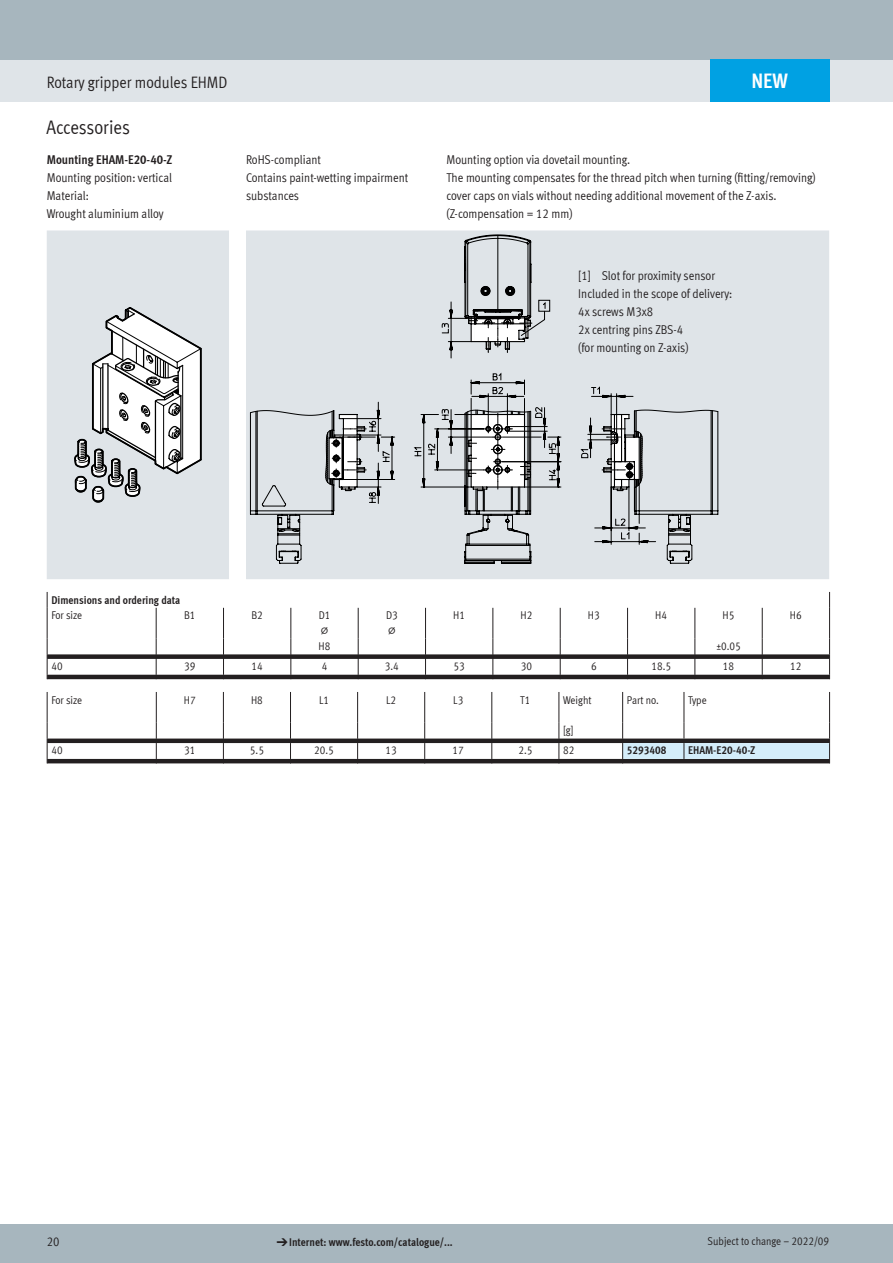
<style>
.page{position:relative;width:893px;height:1263px;background:#fff}
.page>*{position:absolute;margin:0;border:0;box-sizing:border-box;transform-origin:0 0}
.t1{font:700 21px "Meta Cond LF";color:#fff}
.t2{font:19.5px "Meta Cond LF";letter-spacing:-.005em;color:#231f20}
.t3{font:16.5px "Meta Cond LF";color:#231f20}
.t4{font:12.75px/18px "Meta Cond LF";color:#231f20}
.t5{font:700 12.75px "Meta Cond LF";color:#231f20}
.t6{font:11.25px "Meta Cond LF";color:#231f20}
.t7{font:700 11.25px "Meta Cond LF";color:#231f20}
.t8{font:11.25px "Meto Pict 182";color:#231f20}
.s1{font-family:"Meto Pict 182";font-weight:400}
</style>
<div class="page">
<div style="left:0;top:1225px;width:893px;height:38px;background:#a7b6be"></div>
<div style="left:0;top:60px;width:893px;height:42px;background:#dfe4e8"></div>
<div style="left:0;top:0;width:893px;height:60px;background:#a7b6be"></div>
<div style="left:47px;top:230px;width:782px;height:349px;background:#dfe4e8"></div>
<svg style="left:72px;top:306px;width:131px;height:198px"></svg>
<svg style="left:580px;top:386px;width:138px;height:178px;background:#c0c4c7"></svg>
<svg style="left:413px;top:372px;width:148px;height:192px;background:#c2c6c9"></svg>
<svg style="left:250px;top:402px;width:145px;height:162px;background:#caced2"></svg>
<svg style="left:441px;top:235px;width:109px;height:123px;background:#c0c4c7"></svg>
<svg style="left:47px;top:592px;width:1px;height:16px"></svg>
<svg style="left:829px;top:592px;width:1px;height:16px"></svg>
<hr style="left:47px;top:608px;width:1px;height:31px;background:#231f20">
<hr style="left:156px;top:608px;width:1px;height:31px;background:#231f20">
<hr style="left:223px;top:608px;width:1px;height:31px;background:#231f20">
<hr style="left:290px;top:608px;width:1px;height:31px;background:#231f20">
<hr style="left:358px;top:608px;width:1px;height:31px;background:#231f20">
<hr style="left:425px;top:608px;width:1px;height:31px;background:#231f20">
<hr style="left:492px;top:608px;width:1px;height:31px;background:#231f20">
<hr style="left:560px;top:608px;width:1px;height:31px;background:#231f20">
<hr style="left:627px;top:608px;width:1px;height:31px;background:#231f20">
<hr style="left:694px;top:608px;width:1px;height:31px;background:#231f20">
<hr style="left:762px;top:608px;width:1px;height:31px;background:#231f20">
<hr style="left:829px;top:608px;width:1px;height:31px;background:#231f20">
<svg style="left:47px;top:639px;width:783px;height:40px"></svg>
<hr style="left:47px;top:692px;width:1px;height:31px;background:#231f20">
<hr style="left:156px;top:692px;width:1px;height:31px;background:#231f20">
<hr style="left:223px;top:692px;width:1px;height:31px;background:#231f20">
<hr style="left:290px;top:692px;width:1px;height:31px;background:#231f20">
<hr style="left:357px;top:692px;width:1px;height:31px;background:#231f20">
<hr style="left:424px;top:692px;width:1px;height:31px;background:#231f20">
<hr style="left:491px;top:692px;width:1px;height:31px;background:#231f20">
<hr style="left:559px;top:692px;width:1px;height:31px;background:#231f20">
<hr style="left:622px;top:692px;width:1px;height:31px;background:#231f20">
<hr style="left:829px;top:692px;width:1px;height:31px;background:#231f20">
<hr style="left:684px;top:692px;width:1px;height:31px;background:#231f20">
<svg style="left:47px;top:723px;width:783px;height:40px"></svg>
<div style="left:710px;top:60px;width:119px;height:42px;background:#00a1e3"></div>
<p class="t3" style="left:47px;top:72px;width:182px">Rotary gripper modules EHMD</p>
<h2 class="t2" style="left:47px;top:116px;width:85px">Accessories</h2>
<p class="t5" style="left:47px;top:151px;width:127px">Mounting EHAM-E20-40-Z</p>
<p class="t4" style="left:47px;top:168px;width:127px">Mounting position: vertical<br>Material:<br>Wrought aluminium alloy</p>
<h1 class="t1" style="left:751px;top:67px;width:38px">NEW</h1>
<p class="t4" style="left:246px;top:150px;width:164px">RoHS-compliant<br>Contains paint-wetting impairment substances</p>
<p class="t4" style="left:446px;top:150px;width:371px">Mounting option via dovetail mounting.<br>The mounting compensates for the thread pitch when turning (fitting/removing) cover caps on vials without needing additional movement of the Z-axis. (Z-compensation = 12 mm)</p>
<p class="t4" style="left:578px;top:266px;width:155px">[1] Slot for proximity sensor<br>Included in the scope of delivery:<br>4x screws M3x8<br>2x centring pins ZBS-4<br>(for mounting on Z-axis)</p>
<p class="t7" style="left:51px;top:592px;width:130px">Dimensions and ordering data</p>
<p class="t6" style="left:51px;top:608px;width:32px">For size</p>
<p class="t6" style="left:184px;top:608px;width:13px">B1</p>
<p class="t6" style="left:251px;top:608px;width:13px">B2</p>
<p class="t6" style="left:319px;top:608px;width:13px">D1</p>
<p class="t8" style="left:321px;top:623px;width:8px">@</p>
<p class="t6" style="left:386px;top:608px;width:13px">D3</p>
<p class="t8" style="left:388px;top:623px;width:8px">@</p>
<p class="t6" style="left:453px;top:608px;width:13px">H1</p>
<p class="t6" style="left:521px;top:608px;width:13px">H2</p>
<p class="t6" style="left:588px;top:608px;width:13px">H3</p>
<p class="t6" style="left:655px;top:608px;width:13px">H4</p>
<p class="t6" style="left:723px;top:608px;width:13px">H5</p>
<p class="t6" style="left:790px;top:608px;width:13px">H6</p>
<p class="t6" style="left:319px;top:639px;width:13px">H8</p>
<p class="t6" style="left:716px;top:639px;width:26px">±0.05</p>
<p class="t6" style="left:51px;top:659px;width:13px">40</p>
<p class="t6" style="left:184px;top:659px;width:13px">39</p>
<p class="t6" style="left:252px;top:659px;width:13px">14</p>
<p class="t6" style="left:322px;top:659px;width:7px">4</p>
<p class="t6" style="left:385px;top:659px;width:15px">3.4</p>
<p class="t6" style="left:454px;top:659px;width:13px">53</p>
<p class="t6" style="left:521px;top:659px;width:13px">30</p>
<p class="t6" style="left:591px;top:659px;width:7px">6</p>
<p class="t6" style="left:651px;top:659px;width:21px">18.5</p>
<p class="t6" style="left:723px;top:659px;width:13px">18</p>
<p class="t6" style="left:790px;top:659px;width:13px">12</p>
<p class="t6" style="left:51px;top:693px;width:32px">For size</p>
<p class="t6" style="left:184px;top:693px;width:13px">H7</p>
<p class="t6" style="left:251px;top:693px;width:13px">H8</p>
<p class="t6" style="left:319px;top:693px;width:12px">L1</p>
<p class="t6" style="left:386px;top:693px;width:12px">L2</p>
<p class="t6" style="left:453px;top:693px;width:12px">L3</p>
<p class="t6" style="left:520px;top:693px;width:12px">T1</p>
<p class="t6" style="left:563px;top:693px;width:30px">Weight</p>
<p class="t6" style="left:627px;top:693px;width:33px">Part no.</p>
<p class="t6" style="left:688px;top:693px;width:20px">Type</p>
<p class="t6" style="left:563px;top:723px;width:12px">[g]</p>
<p class="t6" style="left:51px;top:743px;width:13px">40</p>
<p class="t6" style="left:184px;top:743px;width:13px">31</p>
<p class="t6" style="left:250px;top:743px;width:15px">5.5</p>
<p class="t6" style="left:314px;top:743px;width:21px">20.5</p>
<p class="t6" style="left:386px;top:743px;width:13px">13</p>
<p class="t6" style="left:453px;top:743px;width:13px">17</p>
<p class="t6" style="left:518px;top:743px;width:15px">2.5</p>
<p class="t6" style="left:563px;top:743px;width:13px">82</p>
<p class="t7" style="left:627px;top:743px;width:41px">5293408</p>
<p class="t7" style="left:688px;top:743px;width:69px">EHAM-E20-40-Z</p>
<p class="t4" style="left:47px;top:1232px;width:14px">20</p>
<p class="t7" style="left:276px;top:1235px;width:178px"><span class="s1">d</span>Internet: www.festo.com/catalogue/...</p>
<p class="t6" style="left:708px;top:1234px;width:123px">Subject to change – 2022/09</p>
</div>
